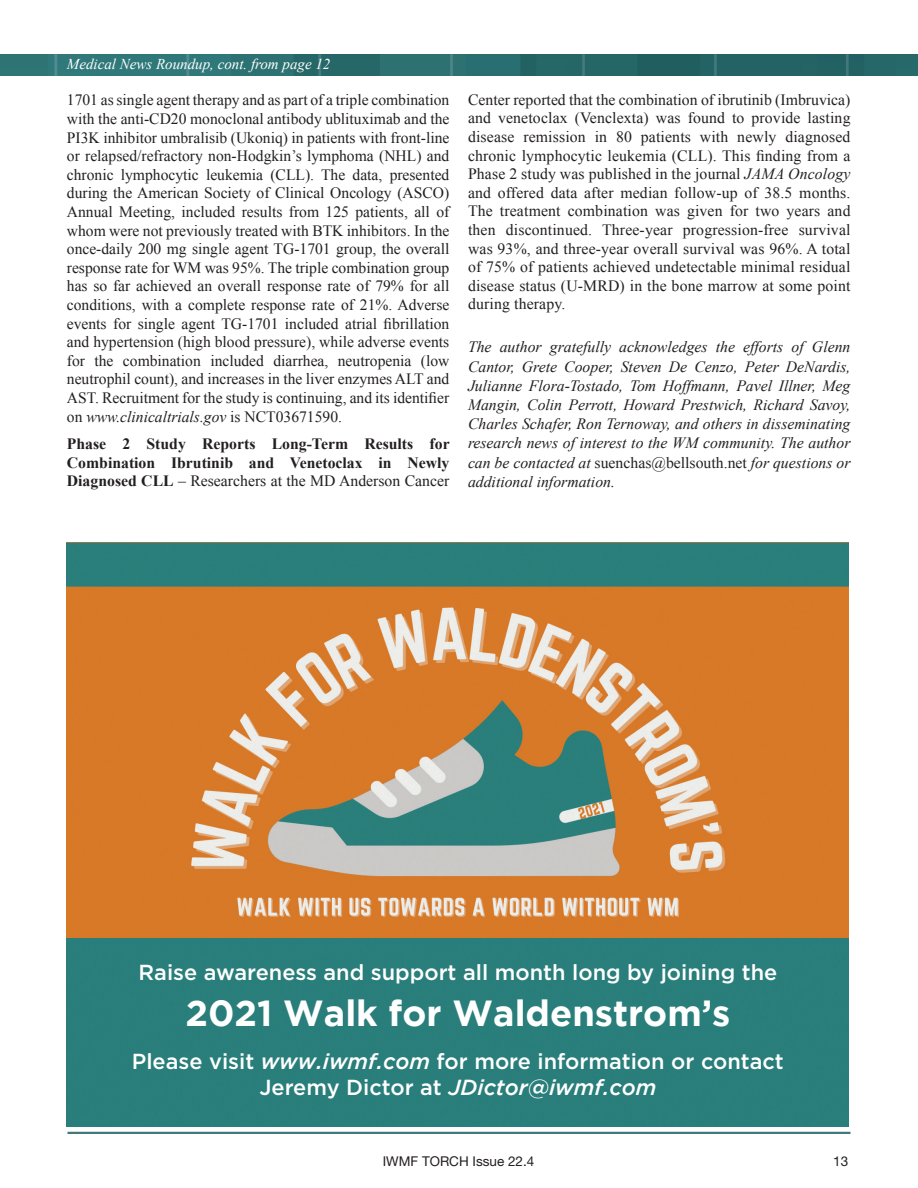
<style>
.page{position:relative;width:918px;height:1188px;background:#fff}
.page>*{position:absolute;margin:0;border:0;box-sizing:border-box;transform-origin:0 0}
.t1{font:700 36.3px "Gotham";color:#fff}
.t2{font:500 21.75px/26.1px "Gotham";color:#fff;text-align:center}
.t3{font:15.75px/18.6px "Times New Roman";letter-spacing:.005em;color:#231f20;text-align:justify}
.t4{font:italic 15.75px/19.2px "Times New Roman";color:#231f20;text-align:justify}
.t5{font:700 15.75px/18.6px "Times New Roman";color:#231f20;text-align:justify}
.iwmf_body_text{font:italic 15px "Times New Roman";color:#fff}
.t6{font:13.5px "Helvetica Neue LT Std";color:#231f20}
.s1{font-style:italic}
.s2{font-weight:400}
.s3{font-style:normal}
</style>
<div class="page">
<hr style="left:68px;top:1132px;width:782px;height:2px;background:#43797b">
<img style="left:1px;top:54px;width:917px;height:21px">
<svg style="left:0;top:54px;width:1px;height:21px"></svg>
<img style="left:67px;top:542px;width:781px;height:399px">
<div style="left:67px;top:941px;width:781px;height:185px;background:#297e7b"></div>
<p class="iwmf_body_text" style="left:67px;top:54px;width:265px">Medical News Roundup, cont. from page 12</p>
<p class="t3" style="left:67px;top:90px;width:384px">1701 as single agent therapy and as part of a triple combination with the anti-CD20 monoclonal antibody ublituximab and the PI3K inhibitor umbralisib (Ukoniq) in patients with front-line or relapsed/refractory non-Hodgkin’s lymphoma (NHL) and chronic lymphocytic leukemia (CLL). The data, presented during the American Society of Clinical Oncology (ASCO)<br>Annual Meeting, included results from 125 patients, all of whom were not previously treated with BTK inhibitors. In the once-daily 200 mg single agent TG-1701 group, the overall response rate for WM was 95%. The triple combination group has so far achieved an overall response rate of 79% for all conditions, with a complete response rate of 21%. Adverse events for single agent TG-1701 included atrial fibrillation and hypertension (high blood pressure), while adverse events for the combination included diarrhea, neutropenia (low neutrophil count), and increases in the liver enzymes ALT and AST. Recruitment for the study is continuing, and its identifier on <span class="s1">www.clinicaltrials.gov</span> is NCT03671590.</p>
<p class="t5" style="left:67px;top:434px;width:384px">Phase 2 Study Reports Long-Term Results for Combination Ibrutinib and Venetoclax in Newly Diagnosed CLL <span class="s2">– Researchers at the MD Anderson Cancer</span></p>
<p class="t3" style="left:468px;top:90px;width:384px">Center reported that the combination of ibrutinib (Imbruvica) and venetoclax (Venclexta) was found to provide lasting disease remission in 80 patients with newly diagnosed chronic lymphocytic leukemia (CLL). This finding from a Phase 2 study was published in the journal <span class="s1">JAMA Oncology </span>and offered data after median follow-up of 38.5 months.<br>The treatment combination was given for two years and then discontinued. Three-year progression-free survival was 93%, and three-year overall survival was 96%. A total of 75% of patients achieved undetectable minimal residual disease status (U-MRD) in the bone marrow at some point during therapy.</p>
<p class="t4" style="left:468px;top:337px;width:384px">The author gratefully acknowledges the efforts of Glenn Cantor, Grete Cooper, Steven De Cenzo, Peter DeNardis, Julianne Flora-Tostado, Tom Hoffmann, Pavel Illner, Meg Mangin, Colin Perrott, Howard Prestwich, Richard Savoy, Charles Schafer, Ron Ternoway, and others in disseminating research news of interest to the WM community. The author can be contacted at <span class="s3">suenchas@bellsouth.net</span> for questions or additional information.</p>
<h2 class="t2" style="left:139px;top:959px;width:640px">Raise awareness and support all month long by joining the</h2>
<h1 class="t1" style="left:185px;top:993px;width:546px">2021 Walk for Waldenstrom’s</h1>
<h2 class="t2" style="left:132px;top:1047px;width:654px">Please visit <span class="s1">www.iwmf.com</span> for more information or contact<br>Jeremy Dictor at <span class="s1">JDictor@iwmf.com</span></h2>
<p class="t6" style="left:383px;top:1153px;width:153px">IWMF TORCH Issue 22.4</p>
<p class="t6" style="left:833px;top:1153px;width:17px">13</p>
</div>
